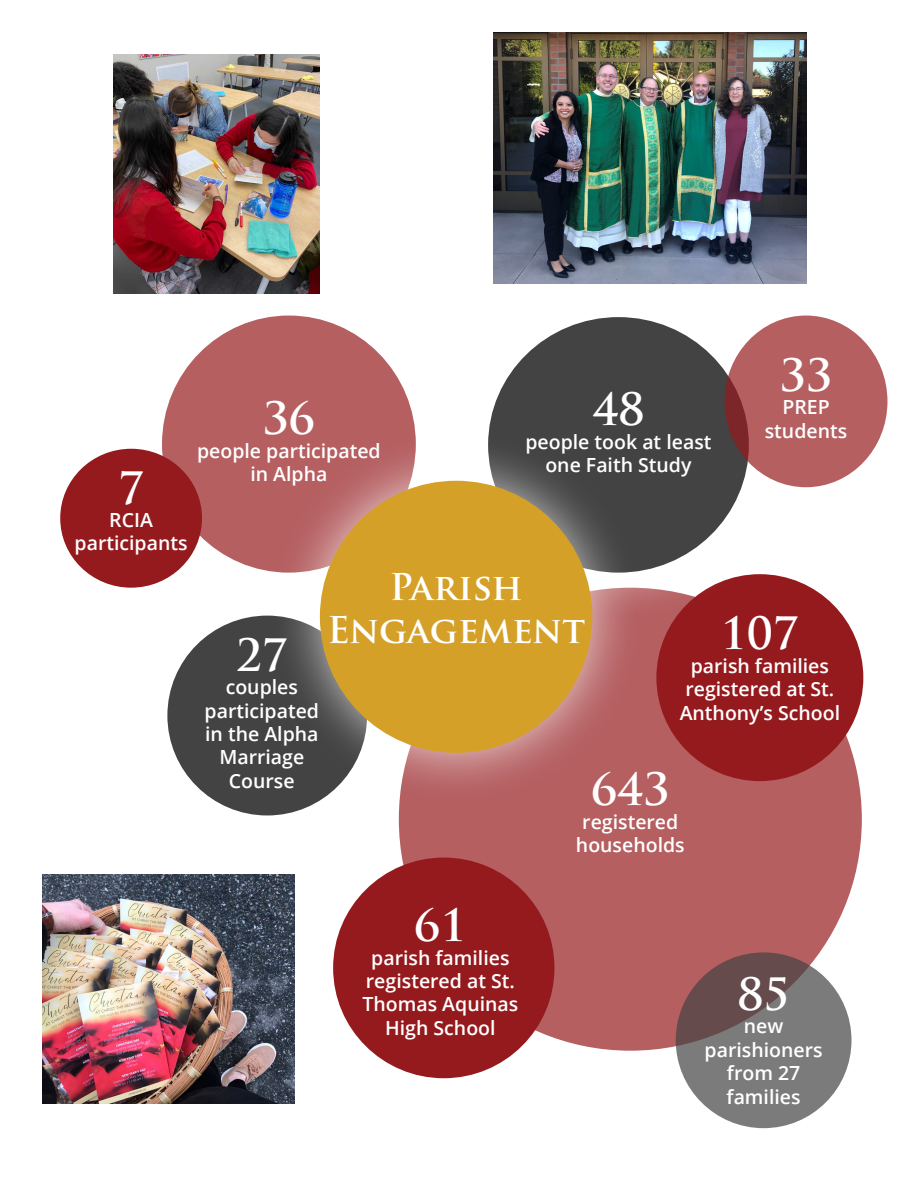
<style>
.page{position:relative;width:918px;height:1188px;background:#fff}
.page>*{position:absolute;margin:0;border:0;box-sizing:border-box;transform-origin:0 0}
.t1{font:700 43.5px "Trajan Pro";color:#fff}
.t2{font:700 36px/43.2px "Trajan Pro";color:#fff;text-align:center}
.t3{font:600 19.5px/23.4px "Open Sans";color:#fff;text-align:center}
</style>
<div class="page">
<div style="left:167px;top:616px;width:200px;height:199px;background:#434343;border-radius:50%"></div>
<div style="left:333px;top:858px;width:221px;height:220px;background:#951a1e;border-radius:50%"></div>
<svg style="left:399px;top:588px;width:463px;height:463px;fill:#b55f61"></svg>
<div style="left:656px;top:574px;width:207px;height:207px;background:#951a1e;border-radius:50%"></div>
<div style="left:11px;top:400px;width:240px;height:237px;background:#fff"></div>
<div style="left:60px;top:449px;width:142px;height:139px;background:#951a1e;border-radius:50%"></div>
<div style="left:162px;top:316px;width:254px;height:257px;background:#b55f61;border-radius:50%"></div>
<div style="left:439px;top:268px;width:359px;height:354px;background:#fff;opacity:.75"></div>
<div style="left:488px;top:317px;width:261px;height:256px;background:#434343;border-radius:50%"></div>
<div style="left:270px;top:431px;width:372px;height:371px;background:#fff;opacity:.75"></div>
<div style="left:320px;top:481px;width:272px;height:272px;background:#d4a027;border-radius:50%"></div>
<img style="left:42px;top:875px;width:252px;height:228px">
<svg style="left:676px;top:952px;width:176px;height:176px;background:#756d6d"></svg>
<div style="left:725px;top:316px;width:162px;height:171px;background:#b55f61;border-radius:50%"></div>
<img style="left:494px;top:33px;width:312px;height:251px">
<img style="left:114px;top:54px;width:206px;height:240px">
<h1 class="t1" style="left:118px;top:461px;width:28px">7</h1>
<p class="t3" style="left:75px;top:508px;width:115px">RCIA participants</p>
<h1 class="t1" style="left:263px;top:391px;width:54px">36</h1>
<p class="t3" style="left:197px;top:438px;width:185px">people participated in Alpha</p>
<h1 class="t1" style="left:592px;top:383px;width:54px">48</h1>
<p class="t3" style="left:525px;top:430px;width:188px">people took at least one Faith Study</p>
<h1 class="t1" style="left:780px;top:348px;width:54px">33</h1>
<p class="t3" style="left:765px;top:395px;width:84px">PREP students</p>
<h1 class="t1" style="left:236px;top:628px;width:54px">27</h1>
<p class="t3" style="left:205px;top:675px;width:116px">couples participated in the Alpha<br>Marriage<br>Course</p>
<h2 class="t2" style="left:327px;top:565px;width:260px">Parish<br>Engagement</h2>
<h1 class="t1" style="left:721px;top:607px;width:80px">107</h1>
<p class="t3" style="left:680px;top:654px;width:162px">parish families registered at St.<br>Anthony’s School</p>
<h1 class="t1" style="left:591px;top:762px;width:80px">643</h1>
<p class="t3" style="left:576px;top:809px;width:110px">registered households</p>
<h1 class="t1" style="left:414px;top:898px;width:54px">61</h1>
<p class="t3" style="left:362px;top:945px;width:157px">parish families registered at St.<br>Thomas Aquinas<br>High School</p>
<h1 class="t1" style="left:738px;top:967px;width:54px">85</h1>
<p class="t3" style="left:705px;top:1014px;width:120px">new parishioners from 27 families</p>
</div>
